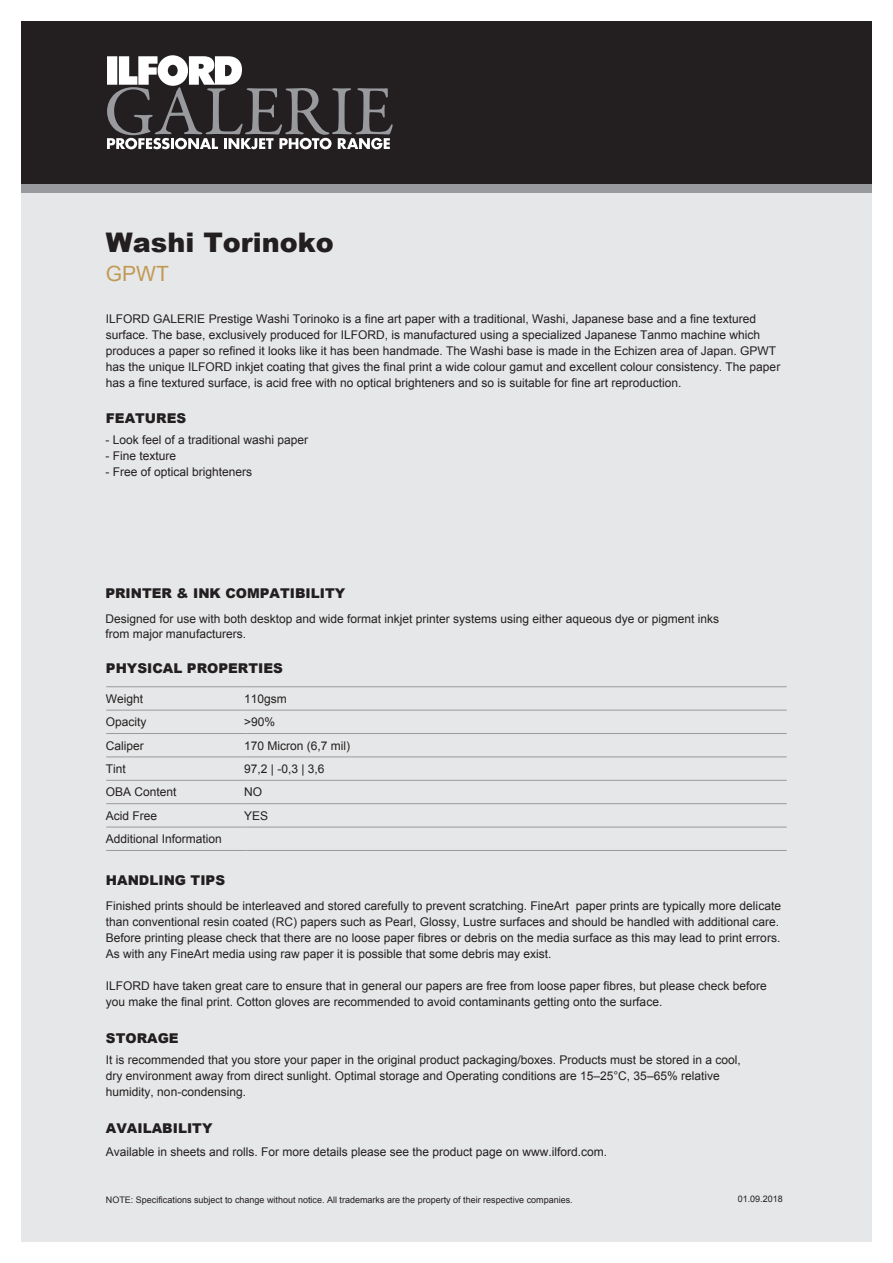
<style>
.page{position:relative;width:893px;height:1263px;background:#fff}
.page>*{position:absolute;margin:0;border:0;box-sizing:border-box;transform-origin:0 0}
.t1{font:900 27px "Arial";color:#231f20}
.t2{font:21px "Arial";color:#c09a53}
.t3{font:900 13.5px "Arial";color:#231f20}
.t4{font:12px/15.9px "Arial";color:#231f20}
.t5{font:9px "Arial";color:#231f20}
</style>
<div class="page">
<div style="left:21px;top:193px;width:851px;height:1049px;background:#e6e7e8"></div>
<div style="left:21px;top:21px;width:851px;height:163px;background:#231f20"></div>
<hr style="left:106px;top:687px;width:141px;height:1px;background:#989a9d">
<hr style="left:247px;top:687px;width:540px;height:1px;background:#989a9d">
<hr style="left:106px;top:710px;width:141px;height:1px;background:#989a9d">
<hr style="left:247px;top:710px;width:540px;height:1px;background:#989a9d">
<hr style="left:106px;top:733px;width:141px;height:1px;background:#989a9d">
<hr style="left:247px;top:733px;width:540px;height:1px;background:#989a9d">
<hr style="left:106px;top:757px;width:141px;height:1px;background:#989a9d">
<hr style="left:247px;top:757px;width:540px;height:1px;background:#989a9d">
<hr style="left:106px;top:780px;width:141px;height:1px;background:#989a9d">
<hr style="left:247px;top:780px;width:540px;height:1px;background:#989a9d">
<hr style="left:106px;top:803px;width:141px;height:1px;background:#989a9d">
<hr style="left:247px;top:803px;width:540px;height:1px;background:#989a9d">
<hr style="left:106px;top:827px;width:141px;height:1px;background:#989a9d">
<hr style="left:247px;top:827px;width:540px;height:1px;background:#989a9d">
<hr style="left:106px;top:850px;width:141px;height:1px;background:#989a9d">
<hr style="left:247px;top:850px;width:540px;height:1px;background:#989a9d">
<svg style="left:107px;top:55px;width:286px;height:94px"></svg>
<div style="left:21px;top:184px;width:851px;height:9px;background:#989a9d"></div>
<h1 class="t1" style="left:106px;top:223px;width:229px">Washi Torinoko</h1>
<h2 class="t2" style="left:106px;top:262px;width:65px">GPWT</h2>
<p class="t4" style="left:106px;top:311px;width:676px">ILFORD GALERIE Prestige Washi Torinoko is a fine art paper with a traditional, Washi, Japanese base and a fine textured surface. The base, exclusively produced for ILFORD, is manufactured using a specialized Japanese Tanmo machine which produces a paper so refined it looks like it has been handmade. The Washi base is made in the Echizen area of Japan. GPWT has the unique ILFORD inkjet coating that gives the final print a wide colour gamut and excellent colour consistency. The paper has a fine textured surface, is acid free with no optical brighteners and so is suitable for fine art reproduction.</p>
<p class="t3" style="left:106px;top:409px;width:82px">FEATURES</p>
<p class="t4" style="left:105px;top:432px;width:204px">- Look feel of a traditional washi paper</p>
<p class="t4" style="left:105px;top:448px;width:72px">- Fine texture</p>
<p class="t4" style="left:105px;top:464px;width:148px">- Free of optical brighteners</p>
<p class="t3" style="left:105px;top:583px;width:241px">PRINTER &amp; INK COMPATIBILITY</p>
<p class="t4" style="left:105px;top:610px;width:615px">Designed for use with both desktop and wide format inkjet printer systems using either aqueous dye or pigment inks from major manufacturers.</p>
<p class="t3" style="left:106px;top:658px;width:178px">PHYSICAL PROPERTIES</p>
<p class="t4" style="left:106px;top:691px;width:39px">Weight</p>
<p class="t4" style="left:244px;top:691px;width:44px">110gsm</p>
<p class="t4" style="left:106px;top:714px;width:42px">Opacity</p>
<p class="t4" style="left:244px;top:714px;width:33px">&gt;90%</p>
<p class="t4" style="left:106px;top:738px;width:39px">Caliper</p>
<p class="t4" style="left:244px;top:738px;width:108px">170 Micron (6,7 mil)</p>
<p class="t4" style="left:106px;top:761px;width:22px">Tint</p>
<p class="t4" style="left:244px;top:761px;width:82px">97,2 | -0,3 | 3,6</p>
<p class="t4" style="left:106px;top:784px;width:72px">OBA Content</p>
<p class="t4" style="left:244px;top:784px;width:19px">NO</p>
<p class="t4" style="left:106px;top:808px;width:53px">Acid Free</p>
<p class="t4" style="left:244px;top:808px;width:26px">YES</p>
<p class="t4" style="left:106px;top:831px;width:118px">Additional Information</p>
<p class="t3" style="left:106px;top:871px;width:121px">HANDLING TIPS</p>
<p class="t4" style="left:106px;top:898px;width:677px">Finished prints should be interleaved and stored carefully to prevent scratching. FineArt paper prints are typically more delicate than conventional resin coated (RC) papers such as Pearl, Glossy, Lustre surfaces and should be handled with additional care.<br>Before printing please check that there are no loose paper fibres or debris on the media surface as this may lead to print errors.<br>As with any FineArt media using raw paper it is possible that some debris may exist.</p>
<p class="t4" style="left:106px;top:978px;width:662px">ILFORD have taken great care to ensure that in general our papers are free from loose paper fibres, but please check before you make the final print. Cotton gloves are recommended to avoid contaminants getting onto the surface.</p>
<p class="t3" style="left:106px;top:1028px;width:74px">STORAGE</p>
<p class="t4" style="left:106px;top:1052px;width:636px">It is recommended that you store your paper in the original product packaging/boxes. Products must be stored in a cool, dry environment away from direct sunlight. Optimal storage and Operating conditions are 15–25°C, 35–65% relative humidity, non-condensing.</p>
<p class="t3" style="left:106px;top:1118px;width:108px">AVAILABILITY</p>
<p class="t4" style="left:106px;top:1144px;width:502px">Available in sheets and rolls. For more details please see the product page on www.ilford.com.</p>
<p class="t5" style="left:106px;top:1195px;width:468px">NOTE: Specifications subject to change without notice. All trademarks are the property of their respective companies.</p>
<p class="t5" style="left:738px;top:1194px;width:47px">01.09.2018</p>
</div>
